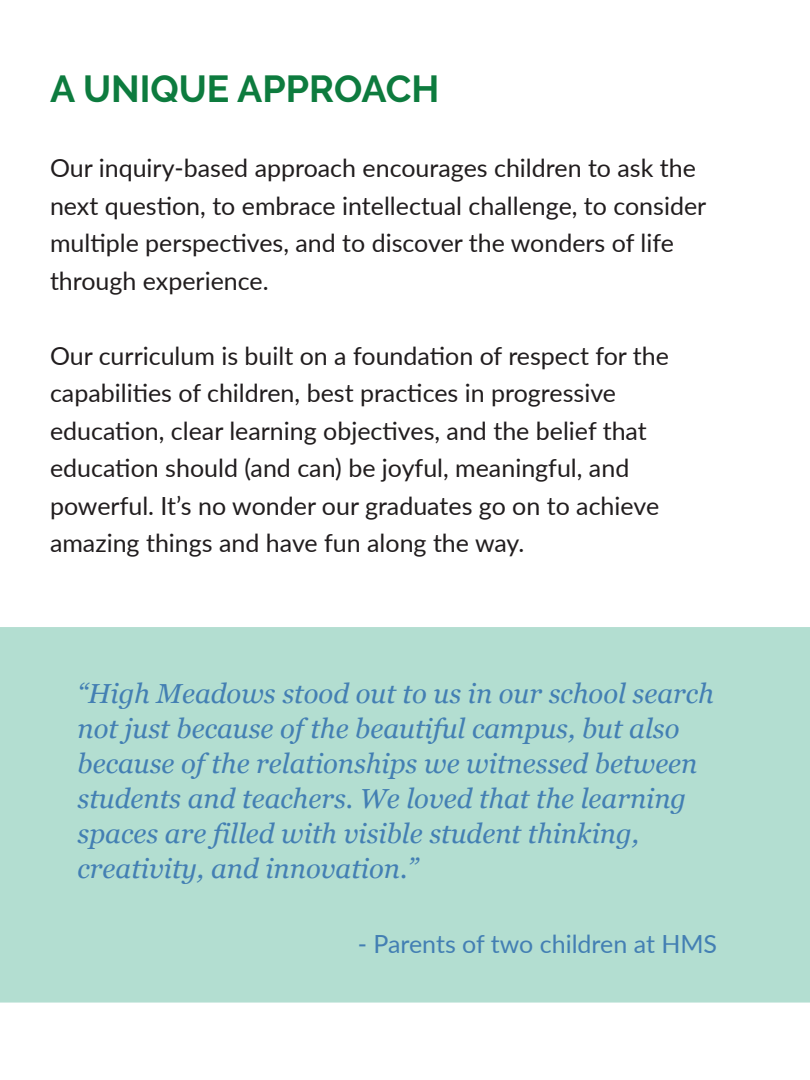
<style>
.page{position:relative;width:810px;height:1080px;background:#fff}
.page>*{position:absolute;margin:0;border:0;box-sizing:border-box;transform-origin:0 0}
.t1{font:700 37.5px "Raleway";color:#0d7b3e}
.t2{font:italic 27.5px/35px "Georgia";color:#437fb3}
.t3{font:25px/37.5px "Lato";color:#211d1e}
.t4{font:25px "Lato";color:#437fb3}
</style>
<div class="page">
<div style="left:0;top:627px;width:810px;height:376px;background:#b3ded1"></div>
<h1 class="t1" style="left:50px;top:67px;width:391px">A UNIQUE APPROACH</h1>
<p class="t3" style="left:50px;top:148px;width:658px">Our inquiry-based approach encourages children to ask the next question, to embrace intellectual challenge, to consider multiple perspectives, and to discover the wonders of life through experience.</p>
<p class="t3" style="left:50px;top:336px;width:621px">Our curriculum is built on a foundation of respect for the capabilities of children, best practices in progressive education, clear learning objectives, and the belief that education should (and can) be joyful, meaningful, and powerful. It’s no wonder our graduates go on to achieve amazing things and have fun along the way.</p>
<p class="t2" style="left:78px;top:674px;width:638px">“High Meadows stood out to us in our school search not just because of the beautiful campus, but also because of the relationships we witnessed between students and teachers. We loved that the learning spaces are filled with visible student thinking, creativity, and innovation.”</p>
<p class="t4" style="left:358px;top:926px;width:361px">- Parents of two children at HMS</p>
</div>
